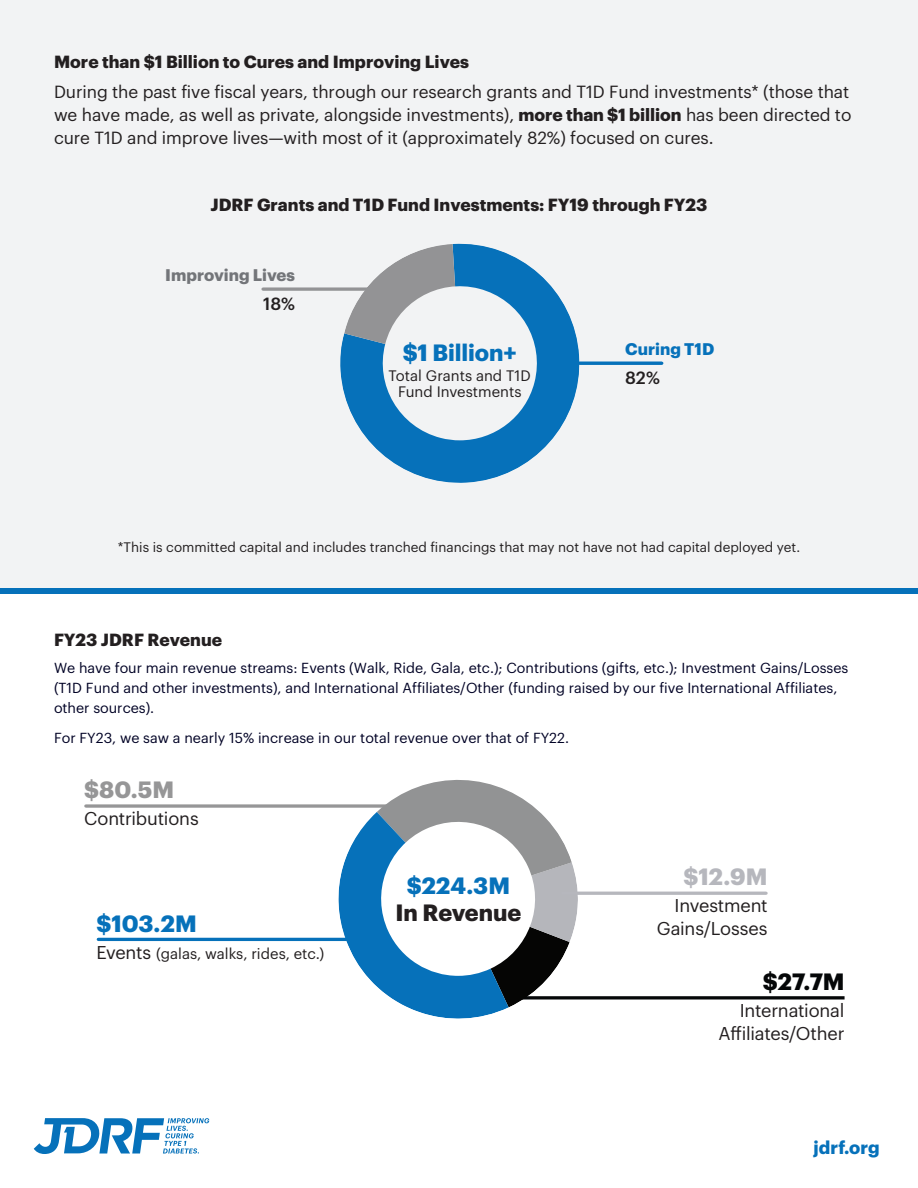
<style>
.page{position:relative;width:918px;height:1188px;background:#fff}
.page>*{position:absolute;margin:0;border:0;box-sizing:border-box;transform-origin:0 0}
.t1{font:700 23.1px "Graphik";color:#0671ba}
.t2{font:700 23.1px "Graphik";letter-spacing:-.005em;color:#231f20}
.t3{font:700 23.1px "Graphik";color:#969697}
.t4{font:700 23.1px "Graphik";color:#b6b7bd}
.t5{font:700 23.1px "Graphik";color:#050708}
.t6{font:18.15px/23.1px "Graphik";letter-spacing:-.01em;color:#231f20;text-align:right}
.t7{font:700 18px "Graphik";color:#0671ba}
.t8{font:500 17.4px "Graphik";color:#231f20}
.Subhead{font:17.25px/23.2px "Graphik";letter-spacing:-.005em;color:#231f20}
.Subhead-2{font:700 17.25px "Graphik";color:#231f20}
.Body_Copy_9_13{font:700 17.25px "Graphik";color:#231f20}
.t9{font:700 16.5px "Graphik";color:#737579}
.t10{font:700 16.5px "Graphik";letter-spacing:.005em;color:#0671ba}
.t11{font:14.85px "Graphik";color:#231f20}
.Body_Copy_9_13-2{font:14.25px/20.2px "Graphik";color:#000225}
.body{font:13.5px "Graphik";color:#231f20}
.s1{font-weight:700}
.s2{font-size:18.15px}
</style>
<div class="page">
<div style="left:0;top:0;width:918px;height:588px;background:#f2f3f4"></div>
<svg style="left:340px;top:243px;width:243px;height:240px"></svg>
<svg style="left:344px;top:244px;width:116px;height:119px"></svg>
<hr style="left:580px;top:362px;width:82px;height:3px;background:#0671ba">
<svg style="left:263px;top:287px;width:150px;height:4px"></svg>
<svg style="left:34px;top:1118px;width:175px;height:36px"></svg>
<div style="left:0;top:588px;width:918px;height:6px;background:#0671ba"></div>
<svg style="left:86px;top:804px;width:242px;height:4px"></svg>
<hr style="left:98px;top:938px;width:268px;height:3px;background:#0671ba">
<svg style="left:581px;top:996px;width:264px;height:4px"></svg>
<svg style="left:328px;top:779px;width:253px;height:240px"></svg>
<hr style="left:563px;top:892px;width:203px;height:3px;background:#b6b7bd">
<p class="Subhead-2" style="left:54px;top:48px;width:417px">More than $1 Billion to Cures and Improving Lives</p>
<p class="Subhead" style="left:54px;top:79px;width:799px">During the past five fiscal years, through our research grants and T1D Fund investments* (those that we have made, as well as private, alongside investments), <span class="s1">more than $1 billion</span> has been directed to cure T1D and improve lives—with most of it (approximately 82%) focused on cures.</p>
<p class="Subhead-2" style="left:211px;top:191px;width:498px">JDRF Grants and T1D Fund Investments: FY19 through FY23</p>
<p class="t9" style="left:165px;top:262px;width:131px">Improving Lives</p>
<p class="t8" style="left:263px;top:291px;width:33px">18%</p>
<p class="t1" style="left:403px;top:335px;width:115px">$1 Billion+</p>
<p class="t10" style="left:625px;top:336px;width:90px">Curing T1D</p>
<p class="t11" style="left:389px;top:364px;width:144px">Total Grants and T1D</p>
<p class="t8" style="left:625px;top:365px;width:36px">82%</p>
<p class="t11" style="left:398px;top:381px;width:125px">Fund Investments</p>
<p class="body" style="left:118px;top:537px;width:684px">*This is committed capital and includes tranched financings that may not have not had capital deployed yet.</p>
<p class="Body_Copy_9_13" style="left:54px;top:626px;width:170px">FY23 JDRF Revenue</p>
<p class="Body_Copy_9_13-2" style="left:54px;top:656px;width:796px">We have four main revenue streams: Events (Walk, Ride, Gala, etc.); Contributions (gifts, etc.); Investment Gains/Losses (T1D Fund and other investments), and International Affiliates/Other (funding raised by our five International Affiliates, other sources).</p>
<p class="Body_Copy_9_13-2" style="left:54px;top:727px;width:517px">For FY23, we saw a nearly 15% increase in our total revenue over that of FY22.</p>
<p class="t3" style="left:84px;top:772px;width:91px">$80.5M</p>
<p class="t6" style="left:84px;top:806px;width:116px">Contributions</p>
<p class="t1" style="left:97px;top:905px;width:102px">$103.2M</p>
<p class="t11" style="left:97px;top:942px;width:229px"><span class="s2">Events</span> (galas, walks, rides, etc.)</p>
<p class="t1" style="left:407px;top:868px;width:105px">$224.3M</p>
<p class="t2" style="left:396px;top:895px;width:127px">In Revenue</p>
<p class="t4" style="left:684px;top:859px;width:86px">$12.9M</p>
<p class="t6" style="left:657px;top:892px;width:112px">Investment<br>Gains/Losses</p>
<p class="t5" style="left:763px;top:964px;width:83px">$27.7M</p>
<p class="t6" style="left:718px;top:998px;width:128px">International<br>Affiliates/Other</p>
<p class="t7" style="left:814px;top:1134px;width:67px">jdrf.org</p>
</div>
